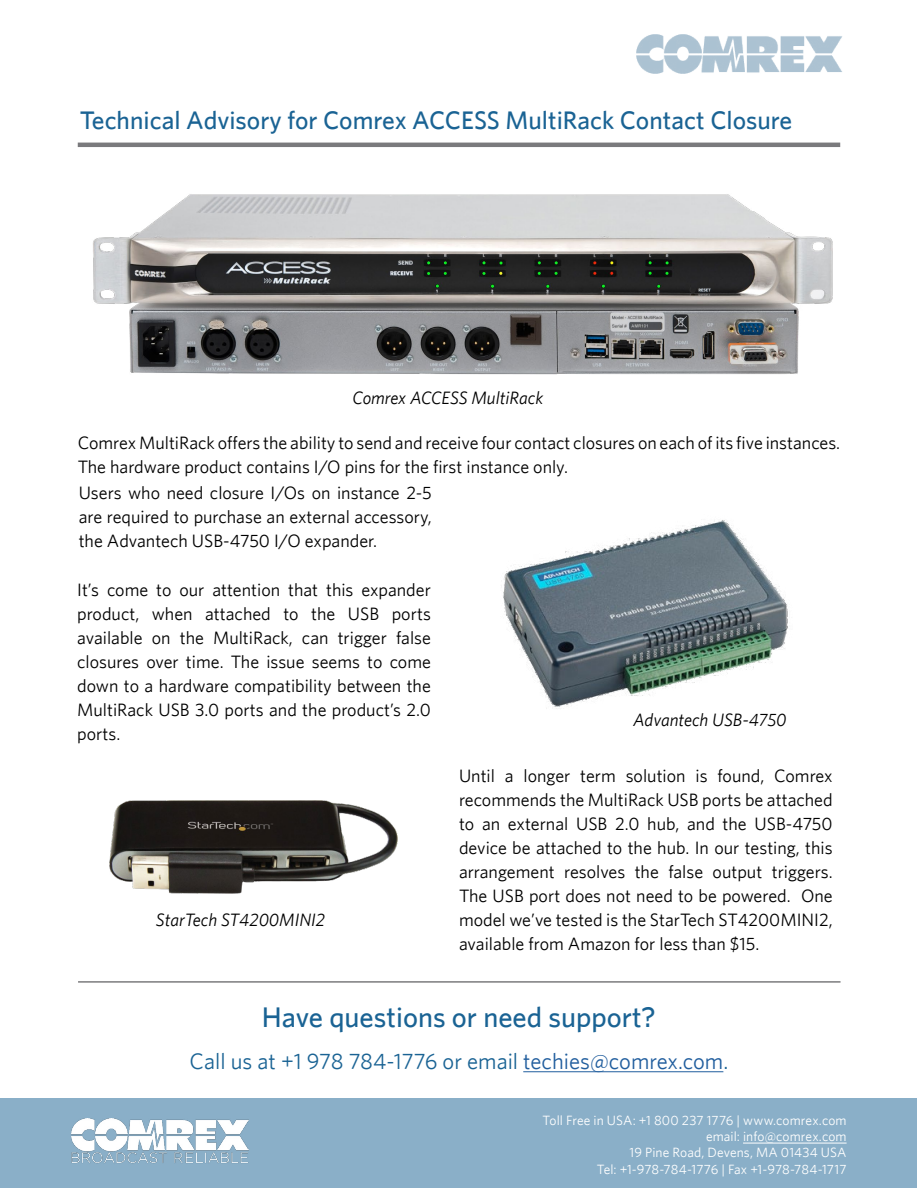
<style>
.page{position:relative;width:918px;height:1188px;background:#fff}
.page>*{position:absolute;margin:0;border:0;box-sizing:border-box;transform-origin:0 0}
.t1{font:500 28.5px "Whitney";color:#1a6394}
.t2{font:500 25.5px "Whitney";color:#1a6394}
.t3{font:22.5px "Whitney";color:#1a6394}
.t4{font:18px/24px "Whitney";color:#000;text-align:justify}
.t5{font:italic 18px "Whitney";color:#000}
.t6{font:13.5px/16.2px "Whitney";letter-spacing:.005em;color:#fff;text-align:right}
.s1{color:#215e9e}
</style>
<div class="page">
<div style="left:1px;top:1098px;width:916px;height:89px;background:#8aafc8"></div>
<hr style="left:743px;top:1143px;width:104px;height:1px;background:#fff">
<img style="left:71px;top:1118px;width:177px;height:46px">
<img style="left:636px;top:35px;width:206px;height:38px">
<hr style="left:78px;top:981px;width:763px;height:2px;background:#4a4a4d">
<hr style="left:523px;top:1072px;width:200px;height:1px;background:#215e9e">
<img style="left:77px;top:142px;width:764px;height:233px">
<img style="left:503px;top:520px;width:285px;height:189px">
<img style="left:109px;top:801px;width:288px;height:93px">
<h2 class="t2" style="left:80px;top:105px;width:714px">Technical Advisory for Comrex ACCESS MultiRack Contact Closure</h2>
<p class="t5" style="left:353px;top:387px;width:192px">Comrex ACCESS MultiRack</p>
<p class="t4" style="left:78px;top:430px;width:764px">Comrex MultiRack offers the ability to send and receive four contact closures on each of its five instances.<br>The hardware product contains I/O pins for the first instance only.</p>
<p class="t4" style="left:79px;top:481px;width:355px">Users who need closure I/Os on instance 2-5 are required to purchase an external accessory, the Advantech USB-4750 I/O expander.</p>
<p class="t4" style="left:77px;top:578px;width:355px">It’s come to our attention that this expander product, when attached to the USB ports available on the MultiRack, can trigger false closures over time. The issue seems to come down to a hardware compatibility between the MultiRack USB 3.0 ports and the product’s 2.0 ports.</p>
<p class="t5" style="left:156px;top:909px;width:171px">StarTech ST4200MINI2</p>
<p class="t5" style="left:633px;top:709px;width:155px">Advantech USB-4750</p>
<p class="t4" style="left:459px;top:763px;width:375px">Until a longer term solution is found, Comrex recommends the MultiRack USB ports be attached to an external USB 2.0 hub, and the USB-4750 device be attached to the hub. In our testing, this arrangement resolves the false output triggers.<br>The USB port does not need to be powered. One model we’ve tested is the StarTech ST4200MINI2, available from Amazon for less than $15.</p>
<h1 class="t1" style="left:262px;top:1000px;width:396px">Have questions or need support?</h1>
<p class="t3" style="left:190px;top:1048px;width:540px">Call us at +1 978 784-1776 or email <span class="s1">techies@comrex.com</span>.</p>
<p class="t6" style="left:543px;top:1112px;width:305px">Toll Free in USA: +1 800 237 1776 | www.comrex.com email: info@comrex.com<br>19 Pine Road, Devens, MA 01434 USA<br>Tel: +1-978-784-1776 | Fax +1-978-784-1717</p>
</div>
